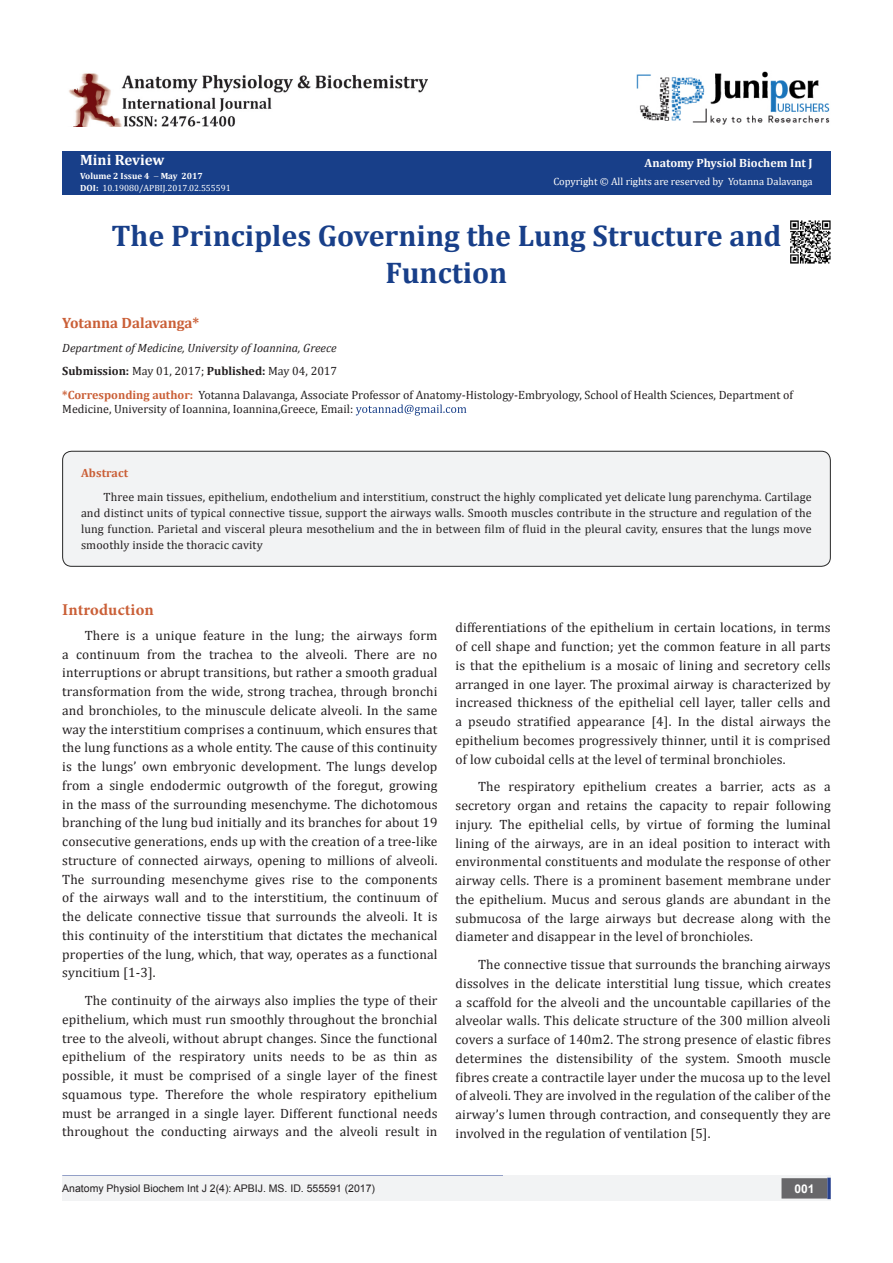
<style>
.page{position:relative;width:893px;height:1263px;background:#fff}
.page>*{position:absolute;margin:0;border:0;box-sizing:border-box;transform-origin:0 0}
.t1{font:700 30px/37.5px "Cambria";color:#183f89;text-align:center}
.t2{font:700 16.5px "Minion Pro";letter-spacing:.005em;color:#ca5f37}
.t3{font:700 15px "Cambria";color:#ca5f37}
.t4{font:700 15px "Cambria";color:#fff}
.t5{font:13.5px/18.8px "Cambria";letter-spacing:.01em;color:#231f20;text-align:justify}
.t6{font:12px/15.8px "Cambria";color:#231f20}
.t7{font:italic 12px "Cambria";color:#231f20}
.t8{font:700 12px "Cambria";color:#231f20}
.t9{font:700 12px "Cambria";color:#fffefc}
.t10{font:700 12px "Cambria";letter-spacing:.01em;color:#ca5f37}
.t11{font:700 12px "Arial";color:#fff}
.t12{font:10.5px "Arial";color:#231f20}
.t13{font:10.5px "Cambria";color:#fffefc}
.t14{font:9px "Cambria";color:#fff}
.t15{font:700 9px "Cambria";color:#fff}
.s1{font-weight:700}
.s2{font-weight:400}
.s3{font-weight:700;color:#ca5f37}
</style>
<div class="page">
<div style="left:62px;top:151px;width:769px;height:43px;background:#183f89"></div>
<svg style="left:356px;top:404px;width:110px;height:11px"></svg>
<hr style="left:62px;top:1175px;width:769px;height:1px;background:#253f8e">
<div style="left:62px;top:1176px;width:441px;height:25px;background:#f2f3f4"></div>
<div style="left:503px;top:1175px;width:328px;height:26px;background:#f2f3f4"></div>
<div style="left:782px;top:1179px;width:45px;height:19px;background:#68676a"></div>
<div style="left:781px;top:1178px;width:46px;height:20px;border:2px solid #68676a"></div>
<svg style="left:827px;top:1178px;width:4px;height:21px"></svg>
<div style="left:63px;top:451px;width:767px;height:115px;background:#f2f3f4;border-radius:9px"></div>
<div style="left:62px;top:451px;width:769px;height:116px;border:1px solid #262626;border-radius:9px"></div>
<img style="left:790px;top:220px;width:41px;height:44px">
<img style="left:69px;top:73px;width:359px;height:54px">
<img style="left:636px;top:71px;width:194px;height:54px">
<p class="t4" style="left:80px;top:149px;width:86px">Mini Review</p>
<p class="t15" style="left:80px;top:169px;width:124px">Volume 2 Issue 4 May 2017</p>
<p class="t14" style="left:80px;top:182px;width:152px"><span class="s1">DOI:</span> 10.19080/APBIJ.2017.02.555591</p>
<p class="t9" style="left:645px;top:154px;width:170px">Anatomy Physiol Biochem Int J</p>
<p class="t13" style="left:553px;top:175px;width:261px">Copyright © All rights are reserved by Yotanna Dalavanga</p>
<p class="t1" style="left:111px;top:216px;width:672px">The Principles Governing the Lung Structure and<br>Function</p>
<p class="t3" style="left:62px;top:313px;width:138px">Yotanna Dalavanga*</p>
<p class="t7" style="left:62px;top:339px;width:276px">Department of Medicine, University of Ioannina, Greece</p>
<p class="t8" style="left:62px;top:362px;width:277px">Submission: <span class="s2">May 01, 2017;</span> Published: <span class="s2">May 04, 2017</span></p>
<p class="t6" style="left:62px;top:387px;width:732px;line-height:14.4px"><span class="s3">*Corresponding author:</span> Yotanna Dalavanga, Associate Professor of Anatomy-Histology-Embryology, School of Health Sciences, Department of<br>Medicine, University of Ioannina, Ioannina,Greece, Email:</p>
<p class="t10" style="left:81px;top:464px;width:49px">Abstract</p>
<p class="t6" style="left:81px;top:489px;width:732px;text-align:justify;text-indent:22px">Three main tissues, epithelium, endothelium and interstitium, construct the highly complicated yet delicate lung parenchyma. Cartilage and distinct units of typical connective tissue, support the airways walls. Smooth muscles contribute in the structure and regulation of the lung function. Parietal and visceral pleura mesothelium and the in between film of fluid in the pleural cavity, ensures that the lungs move smoothly inside the thoracic cavity</p>
<p class="t2" style="left:62px;top:598px;width:93px">Introduction</p>
<p class="t5" style="left:62px;top:626px;width:377px;text-indent:22px">There is a unique feature in the lung; the airways form a continuum from the trachea to the alveoli. There are no interruptions or abrupt transitions, but rather a smooth gradual transformation from the wide, strong trachea, through bronchi and bronchioles, to the minuscule delicate alveoli. In the same way the interstitium comprises a continuum, which ensures that the lung functions as a whole entity. The cause of this continuity is the lungs’ own embryonic development. The lungs develop from a single endodermic outgrowth of the foregut, growing in the mass of the surrounding mesenchyme. The dichotomous branching of the lung bud initially and its branches for about 19 consecutive generations, ends up with the creation of a tree-like structure of connected airways, opening to millions of alveoli.<br>The surrounding mesenchyme gives rise to the components of the airways wall and to the interstitium, the continuum of the delicate connective tissue that surrounds the alveoli. It is this continuity of the interstitium that dictates the mechanical properties of the lung, which, that way, operates as a functional syncitium [1-3].</p>
<p class="t5" style="left:62px;top:991px;width:377px;text-indent:22px">The continuity of the airways also implies the type of their epithelium, which must run smoothly throughout the bronchial tree to the alveoli, without abrupt changes. Since the functional epithelium of the respiratory units needs to be as thin as possible, it must be comprised of a single layer of the finest squamous type. Therefore the whole respiratory epithelium must be arranged in a single layer. Different functional needs throughout the conducting airways and the alveoli result in</p>
<p class="t5" style="left:455px;top:618px;width:377px">differentiations of the epithelium in certain locations, in terms of cell shape and function; yet the common feature in all parts is that the epithelium is a mosaic of lining and secretory cells arranged in one layer. The proximal airway is characterized by increased thickness of the epithelial cell layer, taller cells and a pseudo stratified appearance [4]. In the distal airways the epithelium becomes progressively thinner, until it is comprised of low cuboidal cells at the level of terminal bronchioles.</p>
<p class="t5" style="left:455px;top:777px;width:377px;text-indent:22px">The respiratory epithelium creates a barrier, acts as a secretory organ and retains the capacity to repair following injury. The epithelial cells, by virtue of forming the luminal lining of the airways, are in an ideal position to interact with environmental constituents and modulate the response of other airway cells. There is a prominent basement membrane under the epithelium. Mucus and serous glands are abundant in the submucosa of the large airways but decrease along with the diameter and disappear in the level of bronchioles.</p>
<p class="t5" style="left:455px;top:955px;width:377px;text-indent:22px">The connective tissue that surrounds the branching airways dissolves in the delicate interstitial lung tissue, which creates a scaffold for the alveoli and the uncountable capillaries of the alveolar walls. This delicate structure of the 300 million alveoli covers a surface of 140m2. The strong presence of elastic fibres determines the distensibility of the system. Smooth muscle fibres create a contractile layer under the mucosa up to the level of alveoli. They are involved in the regulation of the caliber of the airway’s lumen through contraction, and consequently they are involved in the regulation of ventilation [5].</p>
<p class="t12" style="left:62px;top:1182px;width:314px">Anatomy Physiol Biochem Int J 2(4): APBIJ. MS. ID. 555591 (2017)</p>
<p class="t11" style="left:794px;top:1180px;width:22px">001</p>
</div>
